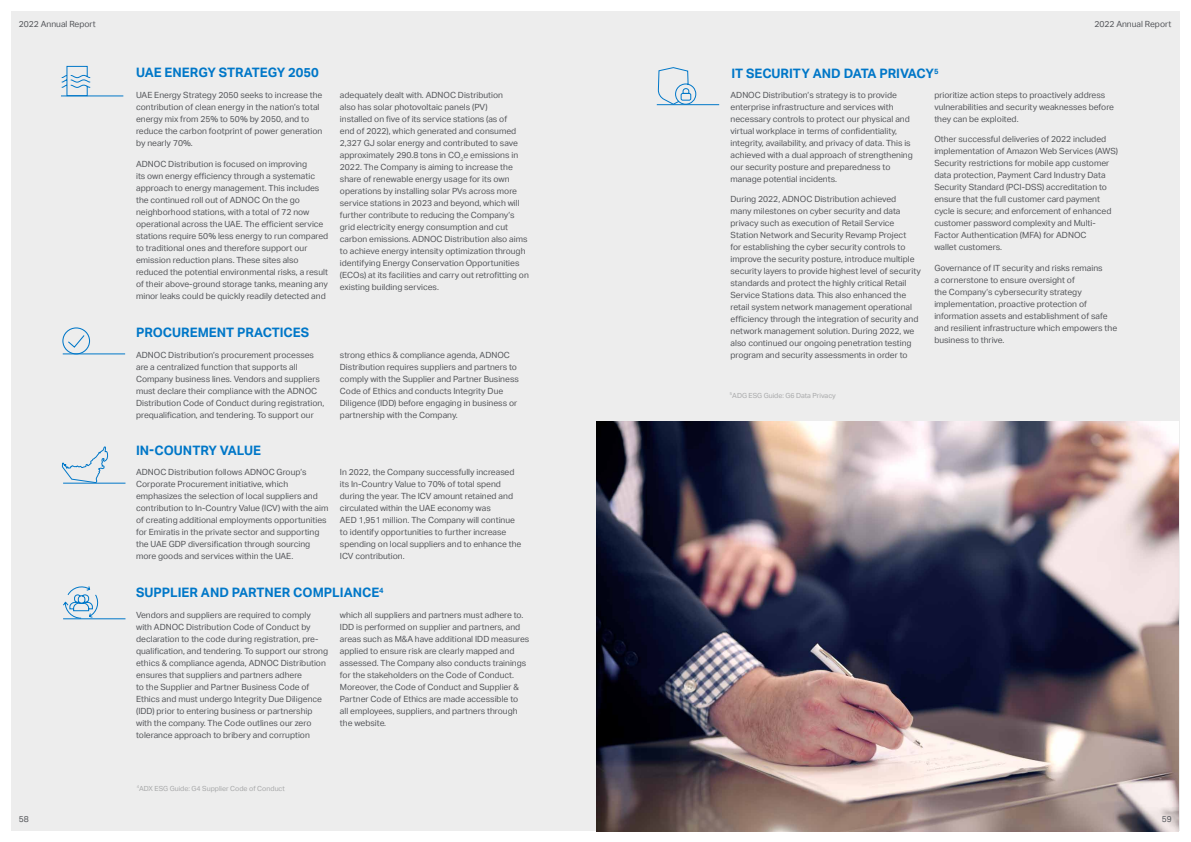
<style>
.page{position:relative;width:1191px;height:842px;background:#fff}
.page>*{position:absolute;margin:0;border:0;box-sizing:border-box;transform-origin:0 0}
.t1{font:700 13px "ADNOC Sans";color:#0077c8}
.t2{font:8.5px/12px "ADNOC Sans";color:#54565a}
.t3{font:7px "ADNOC Sans";color:#a7a8a9}
</style>
<div class="page">
<div style="left:11px;top:11px;width:1168px;height:820px;background:#ededed"></div>
<svg style="left:62px;top:327px;width:29px;height:28px"></svg>
<hr style="left:63px;top:353px;width:62px;height:1px;background:#0077c8">
<hr style="left:63px;top:618px;width:62px;height:1px;background:#0077c8">
<svg style="left:63px;top:586px;width:37px;height:33px"></svg>
<hr style="left:63px;top:483px;width:62px;height:1px;background:#0077c8">
<svg style="left:61px;top:446px;width:48px;height:38px"></svg>
<hr style="left:657px;top:104px;width:62px;height:1px;background:#0077c8">
<svg style="left:658px;top:67px;width:39px;height:39px"></svg>
<hr style="left:61px;top:95px;width:62px;height:1px;background:#0077c8">
<svg style="left:61px;top:65px;width:30px;height:32px"></svg>
<img style="left:596px;top:422px;width:582px;height:409px">
<p class="t2" style="left:19px;top:18px;width:79px">2022 Annual Report</p>
<h1 class="t1" style="left:136px;top:65px;width:184px">UAE ENERGY STRATEGY 2050</h1>
<p class="t2" style="left:136px;top:89px;width:188px">UAE Energy Strategy 2050 seeks to increase the contribution of clean energy in the nation’s total energy mix from 25% to 50% by 2050, and to reduce the carbon footprint of power generation by nearly 70%.</p>
<p class="t2" style="left:136px;top:158px;width:194px">ADNOC Distribution is focused on improving<br>its own energy efficiency through a systematic approach to energy management. This includes the continued roll out of ADNOC On the go neighborhood stations, with a total of 72 now operational across the UAE. The efficient service stations require 50% less energy to run compared to traditional ones and therefore support our emission reduction plans. These sites also reduced the potential environmental risks, a result of their above-ground storage tanks, meaning any minor leaks could be quickly readily detected and</p>
<h1 class="t1" style="left:136px;top:325px;width:175px">PROCUREMENT PRACTICES</h1>
<p class="t2" style="left:340px;top:90px;width:190px">adequately dealt with. ADNOC Distribution<br>also has solar photovoltaic panels (PV)<br>installed on five of its service stations (as of<br>end of 2022), which generated and consumed 2,327 GJ solar energy and contributed to save approximately 290.8 tons in CO<sub>2</sub>e emissions in 2022. The Company is aiming to increase the share of renewable energy usage for its own operations by installing solar PVs across more service stations in 2023 and beyond, which will further contribute to reducing the Company’s grid electricity energy consumption and cut carbon emissions. ADNOC Distribution also aims to achieve energy intensity optimization through identifying Energy Conservation Opportunities (ECOs) at its facilities and carry out retrofitting on existing building services.</p>
<p class="t2" style="left:136px;top:349px;width:190px">ADNOC Distribution’s procurement processes are a centralized function that supports all Company business lines. Vendors and suppliers must declare their compliance with the ADNOC Distribution Code of Conduct during registration, prequalification, and tendering. To support our</p>
<p class="t2" style="left:340px;top:349px;width:180px">strong ethics &amp; compliance agenda, ADNOC Distribution requires suppliers and partners to comply with the Supplier and Partner Business Code of Ethics and conducts Integrity Due Diligence (IDD) before engaging in business or partnership with the Company.</p>
<h1 class="t1" style="left:136px;top:443px;width:126px">IN-COUNTRY VALUE</h1>
<p class="t2" style="left:136px;top:466px;width:194px">ADNOC Distribution follows ADNOC Group’s Corporate Procurement initiative, which emphasizes the selection of local suppliers and contribution to In-Country Value (ICV) with the aim of creating additional employments opportunities for Emiratis in the private sector and supporting the UAE GDP diversification through sourcing more goods and services within the UAE.</p>
<p class="t2" style="left:340px;top:466px;width:183px">In 2022, the Company successfully increased its In-Country Value to 70% of total spend during the year. The ICV amount retained and circulated within the UAE economy was<br>AED 1,951 million. The Company will continue to identify opportunities to further increase spending on local suppliers and to enhance the ICV contribution.</p>
<h1 class="t1" style="left:136px;top:585px;width:249px">SUPPLIER AND PARTNER COMPLIANCE<sup>4</sup></h1>
<p class="t2" style="left:136px;top:609px;width:194px">Vendors and suppliers are required to comply with ADNOC Distribution Code of Conduct by declaration to the code during registration, pre&shy;qualification, and tendering. To support our strong ethics &amp; compliance agenda, ADNOC Distribution ensures that suppliers and partners adhere<br>to the Supplier and Partner Business Code of Ethics and must undergo Integrity Due Diligence (IDD) prior to entering business or partnership with the company. The Code outlines our zero tolerance approach to bribery and corruption</p>
<p class="t2" style="left:340px;top:609px;width:191px">which all suppliers and partners must adhere to.<br>IDD is performed on supplier and partners, and areas such as M&amp;A have additional IDD measures applied to ensure risk are clearly mapped and assessed. The Company also conducts trainings for the stakeholders on the Code of Conduct.<br>Moreover, the Code of Conduct and Supplier &amp; Partner Code of Ethics are made accessible to<br>all employees, suppliers, and partners through the website.</p>
<p class="t3" style="left:137px;top:784px;width:150px"><sup>4</sup>ADX ESG Guide: G4 Supplier Code of Conduct</p>
<p class="t2" style="left:1094px;top:18px;width:79px">2022 Annual Report</p>
<h1 class="t1" style="left:731px;top:66px;width:209px">IT SECURITY AND DATA PRIVACY<sup>5</sup></h1>
<p class="t2" style="left:730px;top:89px;width:184px">ADNOC Distribution’s strategy is to provide enterprise infrastructure and services with necessary controls to protect our physical and virtual workplace in terms of confidentiality, integrity, availability, and privacy of data. This is achieved with a dual approach of strengthening our security posture and preparedness to manage potential incidents.</p>
<p class="t2" style="left:730px;top:193px;width:192px">During 2022, ADNOC Distribution achieved<br>many milestones on cyber security and data privacy such as execution of Retail Service Station Network and Security Revamp Project<br>for establishing the cyber security controls to improve the security posture, introduce multiple security layers to provide highest level of security standards and protect the highly critical Retail Service Stations data. This also enhanced the retail system network management operational efficiency through the integration of security and network management solution. During 2022, we also continued our ongoing penetration testing program and security assessments in order to</p>
<p class="t2" style="left:934px;top:89px;width:181px">prioritize action steps to proactively address vulnerabilities and security weaknesses before they can be exploited.</p>
<p class="t2" style="left:934px;top:133px;width:185px">Other successful deliveries of 2022 included implementation of Amazon Web Services (AWS)<br>Security restrictions for mobile app customer data protection, Payment Card Industry Data Security Standard (PCI-DSS) accreditation to ensure that the full customer card payment cycle is secure; and enforcement of enhanced customer password complexity and Multi-Factor Authentication (MFA) for ADNOC<br>wallet customers.</p>
<p class="t2" style="left:934px;top:262px;width:184px">Governance of IT security and risks remains<br>a cornerstone to ensure oversight of<br>the Company’s cybersecurity strategy implementation, proactive protection of information assets and establishment of safe and resilient infrastructure which empowers the business to thrive.</p>
<p class="t3" style="left:730px;top:391px;width:107px"><sup>5</sup>ADG ESG Guide: G6 Data Privacy</p>
<p class="t2" style="left:19px;top:813px;width:12px">58</p>
<p class="t2" style="left:1161px;top:813px;width:12px">59</p>
</div>
